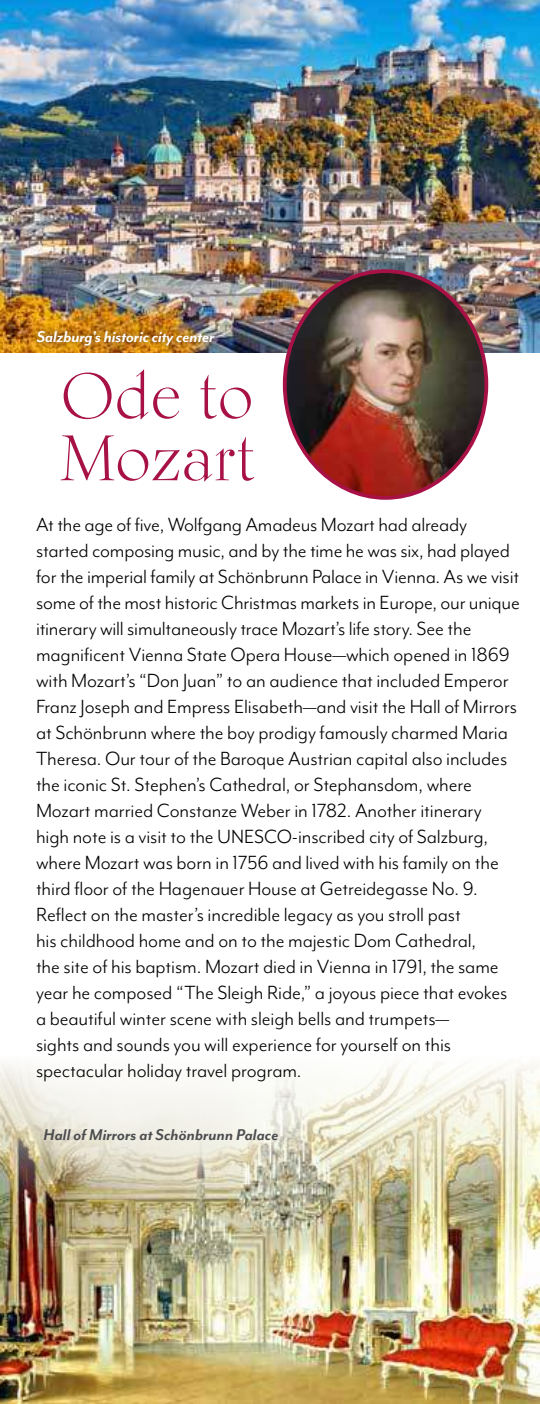
<style>
.page{position:relative;width:540px;height:1404px;background:#fff}
.page>*{position:absolute;margin:0;border:0;box-sizing:border-box;transform-origin:0 0}
.t1{font:64px/62px "Kumlien Pro";color:#a71146}
.t2{font:22px/26px "Mr Eaves Mod OT";letter-spacing:-.005em;color:#000}
.t3{font:italic 700 18px "Mr Eaves Mod OT";color:#4c4d4f}
.t4{font:italic 700 18px "Mr Eaves Mod OT";letter-spacing:-.01em;color:#fff}
</style>
<div class="page">
<img style="left:0;top:0;width:540px;height:352px">
<img style="left:285px;top:271px;width:201px;height:227px">
<img style="left:0;top:1062px;width:540px;height:342px">
<svg style="left:4px;top:963px;width:321px;height:242px"></svg>
<div style="left:28px;top:321px;width:195px;height:34px;background:#4f3920;opacity:.51"></div>
<p class="t4" style="left:37px;top:331px;width:179px">Salzburg's historic city center</p>
<h1 class="t1" style="left:59px;top:370px;width:198px">Ode to<br>Mozart</h1>
<p class="t2" style="left:36px;top:513px;width:485px">At the age of five, Wolfgang Amadeus Mozart had already started composing music, and by the time he was six, had played for the imperial family at Schönbrunn Palace in Vienna. As we visit some of the most historic Christmas markets in Europe, our unique itinerary will simultaneously trace Mozart’s life story. See the magnificent Vienna State Opera House—which opened in 1869 with Mozart’s “Don Juan” to an audience that included Emperor Franz Joseph and Empress Elisabeth—and visit the Hall of Mirrors at Schönbrunn where the boy prodigy famously charmed Maria Theresa. Our tour of the Baroque Austrian capital also includes the iconic St. Stephen’s Cathedral, or Stephansdom, where Mozart married Constanze Weber in 1782. Another itinerary high note is a visit to the UNESCO‑inscribed city of Salzburg, where Mozart was born in 1756 and lived with his family on the third floor of the Hagenauer House at Getreidegasse No. 9.<br>Reflect on the master’s incredible legacy as you stroll past<br>his childhood home and on to the majestic Dom Cathedral,<br>the site of his baptism. Mozart died in Vienna in 1791, the same year he composed “The Sleigh Ride,” a joyous piece that evokes a beautiful winter scene with sleigh bells and trumpets—<br>sights and sounds you will experience for yourself on this spectacular holiday travel program.</p>
<p class="t3" style="left:43px;top:1129px;width:237px">Hall of Mirrors at Schönbrunn Palace</p>
</div>
